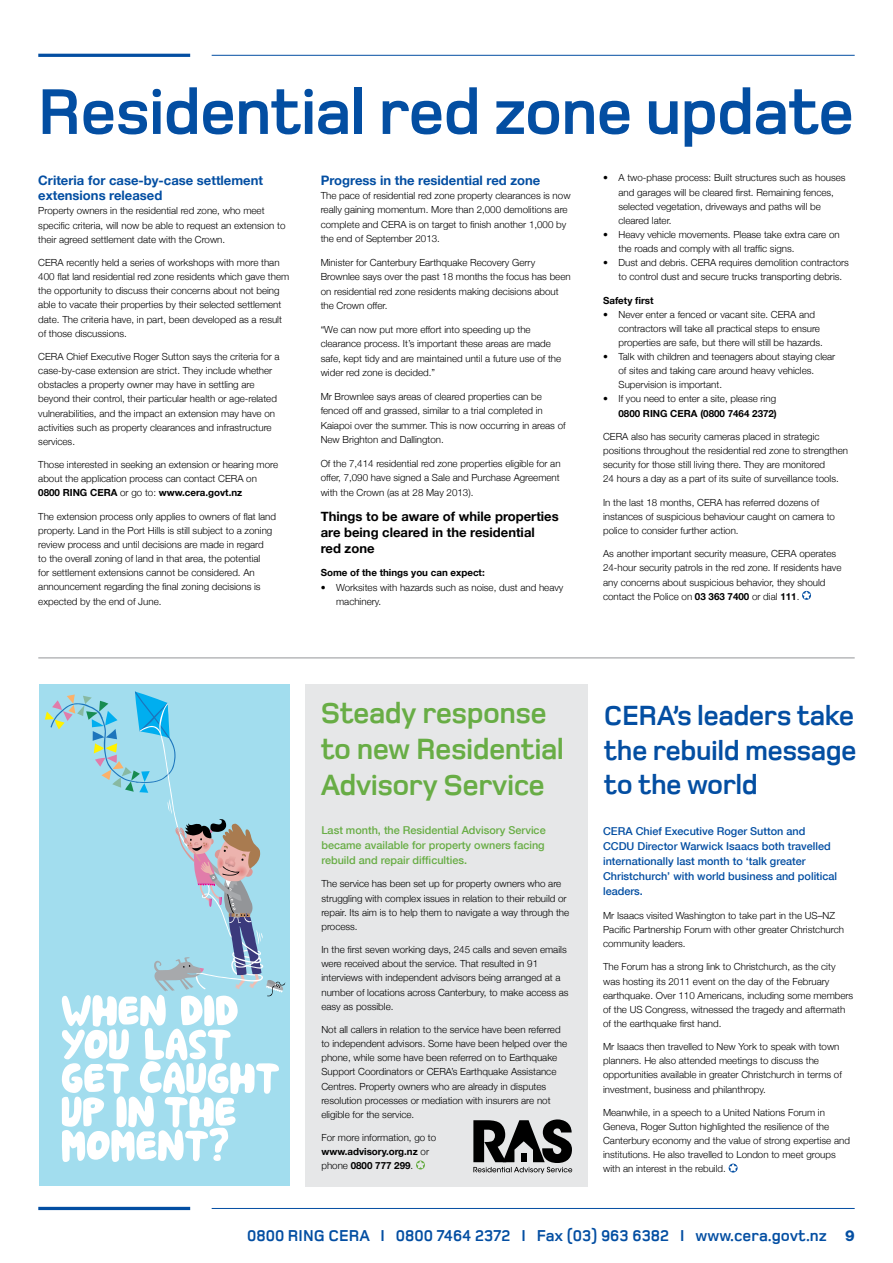
<style>
.page{position:relative;width:893px;height:1263px;background:#fff}
.page>*{position:absolute;margin:0;border:0;box-sizing:border-box;transform-origin:0 0}
.t1{font:700 66.9px "Foundry Monoline";letter-spacing:-.02em;color:#034ea2}
.t2{font:700 30.15px/36.2px "Foundry Monoline";letter-spacing:-.02em;color:#68ad45}
.t3{font:700 28.65px/34.3px "Foundry Monoline";letter-spacing:-.02em;color:#034ea2;text-align:justify}
.t4{font:700 16.2px "Foundry Monoline";color:#034ea2}
.t5{font:700 13.05px/15.6px "Helvetica Neue";color:#034ea2}
.t6{font:700 13.05px/15.9px "Helvetica Neue";color:#000}
.t7{font:500 10.8px/15.1px "Helvetica Neue";color:#034ea2}
.t8{font:500 10.8px/15.1px "Helvetica Neue";color:#68ad45;text-align:justify}
.t9{font:300 9.75px/14.1px "Helvetica Neue";color:#000}
.t10{font:700 9.75px "Helvetica Neue";color:#000}
.s1{font-weight:700}
.s2{font-family:"Helvetica Neue LT Std";font-weight:800;font-size:15.15px}
</style>
<div class="page">
<hr style="left:38px;top:1207px;width:152px;height:3px;background:#034ea2">
<hr style="left:212px;top:1208px;width:643px;height:1px;background:#034ea2">
<hr style="left:38px;top:54px;width:152px;height:3px;background:#034ea2">
<hr style="left:212px;top:55px;width:643px;height:1px;background:#034ea2">
<svg style="left:729px;top:1163px;width:9px;height:9px"></svg>
<svg style="left:802px;top:591px;width:9px;height:9px"></svg>
<div style="left:305px;top:684px;width:283px;height:502px;background:#e6e7e8"></div>
<svg style="left:416px;top:1160px;width:9px;height:9px"></svg>
<svg style="left:473px;top:1119px;width:99px;height:55px"></svg>
<hr style="left:38px;top:658px;width:817px;height:1px;background:#939598">
<div style="left:39px;top:684px;width:251px;height:502px;background:#a2ddee"></div>
<svg style="left:45px;top:691px;width:240px;height:471px"></svg>
<h1 class="t1" style="left:38px;top:76px;width:818px">Residential red zone update</h1>
<h3 class="t5" style="left:38px;top:171px;width:226px">Criteria for case-by-case settlement extensions released</h3>
<p class="t9" style="left:38px;top:203px;width:249px">Property owners in the residential red zone, who meet specific criteria, will now be able to request an extension to their agreed settlement date with the Crown.</p>
<p class="t9" style="left:38px;top:255px;width:252px">CERA recently held a series of workshops with more than 400 flat land residential red zone residents which gave them the opportunity to discuss their concerns about not being able to vacate their properties by their selected settlement date. The criteria have, in part, been developed as a result of those discussions.</p>
<p class="t9" style="left:38px;top:349px;width:243px">CERA Chief Executive Roger Sutton says the criteria for a case-by-case extension are strict. They include whether obstacles a property owner may have in settling are beyond their control, their particular health or age-related vulnerabilities, and the impact an extension may have on activities such as property clearances and infrastructure services.</p>
<p class="t9" style="left:38px;top:457px;width:241px">Those interested in seeking an extension or hearing more about the application process can contact CERA on<br><span class="s1">0800 RING CERA</span> or go to: <span class="s1">www.cera.govt.nz</span></p>
<p class="t9" style="left:38px;top:509px;width:239px">The extension process only applies to owners of flat land property. Land in the Port Hills is still subject to a zoning review process and until decisions are made in regard<br>to the overall zoning of land in that area, the potential<br>for settlement extensions cannot be considered. An announcement regarding the final zoning decisions is expected by the end of June.</p>
<p class="t9" style="left:618px;top:170px;width:228px;text-indent:-15px">• A two-phase process: Built structures such as houses and garages will be cleared first. Remaining fences, selected vegetation, driveways and paths will be cleared later.</p>
<p class="t9" style="left:618px;top:227px;width:223px;text-indent:-15px">• Heavy vehicle movements. Please take extra care on the roads and comply with all traffic signs.</p>
<p class="t9" style="left:618px;top:255px;width:232px;text-indent:-15px">• Dust and debris. CERA requires demolition contractors to control dust and secure trucks transporting debris.</p>
<p class="t10" style="left:603px;top:291px;width:52px">Safety first</p>
<p class="t9" style="left:618px;top:307px;width:206px;text-indent:-15px">• Never enter a fenced or vacant site. CERA and contractors will take all practical steps to ensure properties are safe, but there will still be hazards.</p>
<p class="t9" style="left:618px;top:349px;width:218px;text-indent:-15px">• Talk with children and teenagers about staying clear of sites and taking care around heavy vehicles.<br>Supervision is important.</p>
<p class="t9" style="left:603px;top:391px;width:175px">• If you need to enter a site, please ring</p>
<p class="t10" style="left:618px;top:404px;width:160px">0800 RING CERA (0800 7464 2372)</p>
<p class="t9" style="left:603px;top:429px;width:246px">CERA also has security cameras placed in strategic positions throughout the residential red zone to strengthen security for those still living there. They are monitored<br>24 hours a day as a part of its suite of surveillance tools.</p>
<p class="t9" style="left:603px;top:495px;width:233px">In the last 18 months, CERA has referred dozens of instances of suspicious behaviour caught on camera to police to consider further action.</p>
<p class="t9" style="left:603px;top:546px;width:240px">As another important security measure, CERA operates 24-hour security patrols in the red zone. If residents have any concerns about suspicious behavior, they should contact the Police on <span class="s1">03 363 7400</span> or dial <span class="s1">111</span>.</p>
<h3 class="t5" style="left:321px;top:171px;width:221px">Progress in the residential red zone</h3>
<p class="t9" style="left:321px;top:188px;width:251px">The pace of residential red zone property clearances is now really gaining momentum. More than 2,000 demolitions are complete and CERA is on target to finish another 1,000 by the end of September 2013.</p>
<p class="t9" style="left:321px;top:255px;width:252px">Minister for Canterbury Earthquake Recovery Gerry Brownlee says over the past 18 months the focus has been on residential red zone residents making decisions about the Crown offer.</p>
<p class="t9" style="left:321px;top:322px;width:242px">“We can now put more effort into speeding up the clearance process. It’s important these areas are made safe, kept tidy and are maintained until a future use of the wider red zone is decided.”</p>
<p class="t9" style="left:321px;top:389px;width:246px">Mr Brownlee says areas of cleared properties can be fenced off and grassed, similar to a trial completed in Kaiapoi over the summer. This is now occurring in areas of New Brighton and Dallington.</p>
<p class="t9" style="left:321px;top:456px;width:241px;text-align:justify">Of the 7,414 residential red zone properties eligible for an offer, 7,090 have signed a Sale and Purchase Agreement with the Crown (as at 28 May 2013).</p>
<h3 class="t6" style="left:321px;top:507px;width:240px">Things to be aware of while properties are being cleared in the residential<br>red zone</h3>
<p class="t10" style="left:321px;top:564px;width:166px">Some of the things you can expect:</p>
<p class="t9" style="left:336px;top:580px;width:229px;text-indent:-15px">• Worksites with hazards such as noise, dust and heavy machinery.</p>
<h2 class="t2" style="left:321px;top:695px;width:245px">Steady response to new Residential<br>Advisory Service</h2>
<p class="t8" style="left:321px;top:822px;width:226px">Last month, the Residential Advisory Service became available for property owners facing rebuild and repair difficulties.</p>
<p class="t9" style="left:321px;top:876px;width:249px">The service has been set up for property owners who are struggling with complex issues in relation to their rebuild or repair. Its aim is to help them to navigate a way through the process.</p>
<p class="t9" style="left:321px;top:942px;width:249px">In the first seven working days, 245 calls and seven emails were received about the service. That resulted in 91 interviews with independent advisors being arranged at a number of locations across Canterbury, to make access as easy as possible.</p>
<p class="t9" style="left:321px;top:1022px;width:247px">Not all callers in relation to the service have been referred to independent advisors. Some have been helped over the phone, while some have been referred on to Earthquake Support Coordinators or CERA’s Earthquake Assistance Centres. Property owners who are already in disputes resolution processes or mediation with insurers are not eligible for the service.</p>
<p class="t9" style="left:321px;top:1130px;width:116px">For more information, go to <span class="s1">www.advisory.org.nz</span> or phone <span class="s1">0800 777 299</span>.</p>
<h3 class="t3" style="left:604px;top:699px;width:254px">CERA’s leaders take the rebuild message to the world</h3>
<p class="t7" style="left:603px;top:823px;width:236px">CERA Chief Executive Roger Sutton and CCDU Director Warwick Isaacs both travelled internationally last month to ‘talk greater Christchurch’ with world business and political leaders.</p>
<p class="t9" style="left:603px;top:908px;width:242px">Mr Isaacs visited Washington to take part in the US–NZ<br>Pacific Partnership Forum with other greater Christchurch community leaders.</p>
<p class="t9" style="left:603px;top:959px;width:252px">The Forum has a strong link to Christchurch, as the city was hosting its 2011 event on the day of the February earthquake. Over 110 Americans, including some members of the US Congress, witnessed the tragedy and aftermath of the earthquake first hand.</p>
<p class="t9" style="left:603px;top:1039px;width:240px">Mr Isaacs then travelled to New York to speak with town planners. He also attended meetings to discuss the opportunities available in greater Christchurch in terms of investment, business and philanthropy.</p>
<p class="t9" style="left:603px;top:1105px;width:248px">Meanwhile, in a speech to a United Nations Forum in Geneva, Roger Sutton highlighted the resilience of the Canterbury economy and the value of strong expertise and institutions. He also travelled to London to meet groups with an interest in the rebuild.</p>
<h3 class="t4" style="left:247px;top:1227px;width:609px">0800 RING CERA I 0800 7464 2372 I Fax (03) 963 6382 I www.cera.govt.nz <span class="s2">9</span></h3>
</div>
